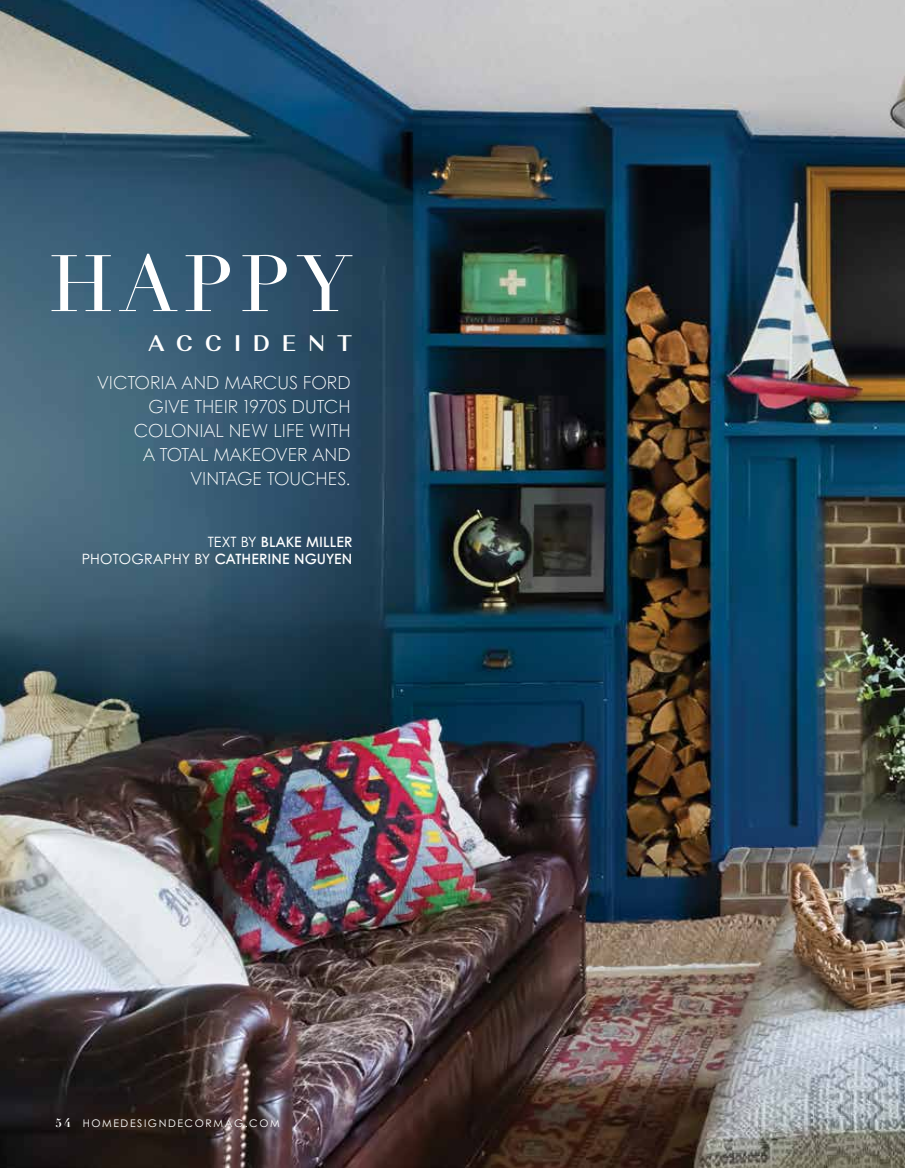
<style>
.page{position:relative;width:905px;height:1168px;background:#fff}
.page>*{position:absolute;margin:0;border:0;box-sizing:border-box;transform-origin:0 0}
.t1{font:78.6px "Didot";letter-spacing:.075em;color:#fff}
.t2{font:600 22.65px "Alethia Pro";letter-spacing:.525em;color:#fff}
.t3{font:300 18px/24px "Century Gothic";color:#fff;text-align:right}
.t4{font:600 14.25px/16.5px "Century Gothic";letter-spacing:.01em;color:#fff;text-align:right}
.t5{font:10.5px "Century Gothic Pro";letter-spacing:.15em;color:#fff}
.s1{font-family:"Century Gothic Pro";font-weight:400}
.s2{font-family:"Didot";font-weight:700;font-size:12px}
</style>
<div class="page">
<img style="left:0;top:0;width:904px;height:1168px">
<h1 class="t1" style="left:49px;top:237px;width:304px">HAPPY</h1>
<p class="t2" style="left:148px;top:328px;width:206px">ACCIDENT</p>
<p class="t3" style="left:97px;top:370px;width:255px">VICTORIA AND MARCUS FORD<br>GIVE THEIR 1970S DUTCH<br>COLONIAL NEW LIFE WITH<br>A TOTAL MAKEOVER AND<br>VINTAGE TOUCHES.</p>
<p class="t4" style="left:82px;top:533px;width:272px"><span class="s1">TEXT BY</span> BLAKE MILLER<br><span class="s1">PHOTOGRAPHY BY</span> CATHERINE NGUYEN</p>
<p class="t5" style="left:56px;top:1117px;width:226px"><span class="s2">54</span> HOMEDESIGNDECORMAG.COM</p>
</div>
